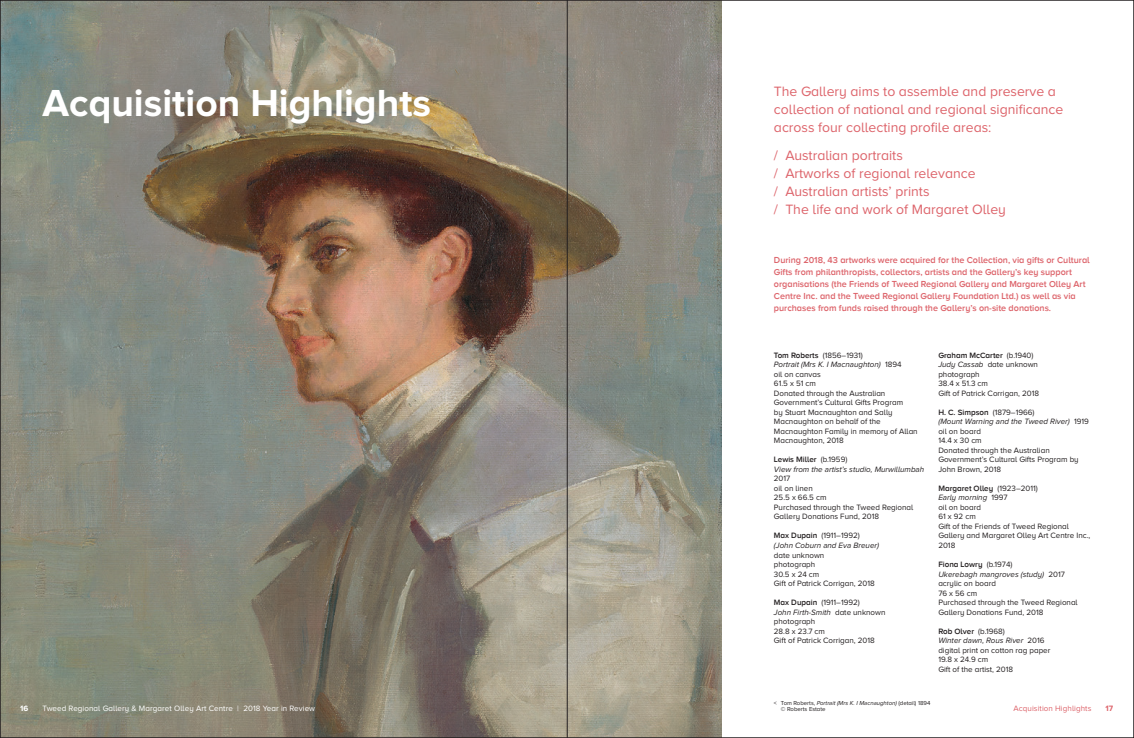
<style>
.page{position:relative;width:1134px;height:738px;background:#fff}
.page>*{position:absolute;margin:0;border:0;box-sizing:border-box;transform-origin:0 0}
.t1{font:700 39px "Proxima Nova";color:#fff}
.t2{font:14px/18px "Proxima Nova A";color:#dd646b}
.t3{font:600 9px/12px "Proxima Nova A";color:#dd646b}
.t4{font:8px/9.5px "Proxima Nova A";color:#231f20}
.t5{font:italic 8px/9.5px "Proxima Nova A";color:#231f20}
.t6{font:600 8px "Proxima Nova A";color:#231f20}
.t7{font:8px "Proxima Nova A";letter-spacing:.01em;color:#fff}
.t8{font:8px "Proxima Nova A";letter-spacing:.01em;color:#dd646b}
.t9{font:700 8px "Proxima Nova A";color:#dd646b}
.t10{font:700 8px "Proxima Nova A";color:#fff}
.t11{font:italic 6px "Proxima Nova A";color:#231f20}
.t12{font:6px "Proxima Nova A";color:#231f20}
.s1{font-weight:600}
.s2{font-style:normal}
.s3{font-weight:400}
.s4{font-style:italic}
</style>
<div class="page">
<img style="left:2px;top:2px;width:719px;height:733px">
<hr style="left:567px;top:0;width:1px;height:737px;background:#231f20">
<p class="t1" style="left:43px;top:80px;width:390px">Acquisition Highlights</p>
<p class="t2" style="left:774px;top:82px;width:291px">The Gallery aims to assemble and preserve a collection of national and regional significance across four collecting profile areas:</p>
<p class="t2" style="left:774px;top:146px;width:130px">/ Australian portraits</p>
<p class="t2" style="left:774px;top:164px;width:203px">/ Artworks of regional relevance</p>
<p class="t2" style="left:774px;top:182px;width:157px">/ Australian artists’ prints</p>
<p class="t2" style="left:774px;top:200px;width:233px">/ The life and work of Margaret Olley</p>
<p class="t3" style="left:774px;top:253px;width:317px">During 2018, 43 artworks were acquired for the Collection, via gifts or Cultural Gifts from philanthropists, collectors, artists and the Gallery’s key support organisations (the Friends of Tweed Regional Gallery and Margaret Olley Art Centre Inc. and the Tweed Regional Gallery Foundation Ltd.) as well as via purchases from funds raised through the Gallery’s on-site donations.</p>
<p class="t10" style="left:20px;top:703px;width:10px">16</p>
<p class="t7" style="left:42px;top:703px;width:274px">Tweed Regional Gallery &amp; Margaret Olley Art Centre | 2018 Year in Review</p>
<p class="t4" style="left:774px;top:350px;width:90px"><span class="s1">Tom Roberts</span> (1856–1931)</p>
<p class="t5" style="left:774px;top:359px;width:129px">Portrait (Mrs K. I Macnaughton) <span class="s2">1894</span></p>
<p class="t4" style="left:774px;top:369px;width:48px">oil on canvas</p>
<p class="t4" style="left:774px;top:378px;width:43px">61.5 x 51 cm</p>
<p class="t4" style="left:774px;top:388px;width:145px">Donated through the Australian<br>Government’s Cultural Gifts Program<br>by Stuart Macnaughton and Sally<br>Macnaughton on behalf of the<br>Macnaughton Family in memory of Allan<br>Macnaughton, 2018</p>
<p class="t6" style="left:774px;top:455px;width:75px">Lewis Miller <span class="s3">(b.1959)</span></p>
<p class="t5" style="left:774px;top:464px;width:152px">View from the artist’s studio, Murwillumbah<br><span class="s2">2017</span></p>
<p class="t4" style="left:774px;top:483px;width:40px">oil on linen</p>
<p class="t4" style="left:774px;top:492px;width:54px">25.5 x 66.5 cm</p>
<p class="t4" style="left:774px;top:502px;width:141px">Purchased through the Tweed Regional<br>Gallery Donations Fund, 2018</p>
<p class="t4" style="left:774px;top:530px;width:87px"><span class="s1">Max Dupain</span> (1911–1992)</p>
<p class="t5" style="left:774px;top:540px;width:107px">(John Coburn and Eva Breuer) <span class="s2">date unknown</span></p>
<p class="t4" style="left:774px;top:559px;width:43px">photograph</p>
<p class="t4" style="left:774px;top:568px;width:47px">30.5 x 24 cm</p>
<p class="t4" style="left:774px;top:578px;width:102px">Gift of Patrick Corrigan, 2018</p>
<p class="t4" style="left:774px;top:597px;width:87px"><span class="s1">Max Dupain</span> (1911–1992)</p>
<p class="t5" style="left:774px;top:606px;width:113px">John Firth-Smith <span class="s2">date unknown</span></p>
<p class="t4" style="left:774px;top:616px;width:43px">photograph</p>
<p class="t4" style="left:774px;top:625px;width:53px">28.8 x 23.7 cm</p>
<p class="t4" style="left:774px;top:635px;width:102px">Gift of Patrick Corrigan, 2018</p>
<p class="t6" style="left:938px;top:350px;width:97px">Graham McCarter <span class="s3">(b.1940)</span></p>
<p class="t4" style="left:938px;top:359px;width:101px"><span class="s4">Judy Cassab</span> date unknown</p>
<p class="t4" style="left:938px;top:369px;width:43px">photograph</p>
<p class="t4" style="left:938px;top:378px;width:51px">38.4 x 51.3 cm</p>
<p class="t4" style="left:938px;top:388px;width:102px">Gift of Patrick Corrigan, 2018</p>
<p class="t6" style="left:938px;top:407px;width:98px">H. C. Simpson <span class="s3">(1879–1966)</span></p>
<p class="t5" style="left:938px;top:416px;width:152px">(Mount Warning and the Tweed River) <span class="s2">1919</span></p>
<p class="t4" style="left:938px;top:426px;width:44px">oil on board</p>
<p class="t4" style="left:938px;top:435px;width:45px">14.4 x 30 cm</p>
<p class="t4" style="left:938px;top:445px;width:142px">Donated through the Australian<br>Government’s Cultural Gifts Program by<br>John Brown, 2018</p>
<p class="t6" style="left:938px;top:483px;width:101px">Margaret Olley <span class="s3">(1923–2011)</span></p>
<p class="t5" style="left:938px;top:492px;width:71px">Early morning <span class="s2">1997</span></p>
<p class="t4" style="left:938px;top:502px;width:44px">oil on board</p>
<p class="t4" style="left:938px;top:511px;width:39px">61 x 92 cm</p>
<p class="t4" style="left:938px;top:521px;width:154px">Gift of the Friends of Tweed Regional<br>Gallery and Margaret Olley Art Centre Inc.,<br>2018</p>
<p class="t6" style="left:938px;top:559px;width:76px">Fiona Lowry <span class="s3">(b.1974)</span></p>
<p class="t5" style="left:938px;top:568px;width:128px">Ukerebagh mangroves (study) <span class="s2">2017</span></p>
<p class="t4" style="left:938px;top:578px;width:59px">acrylic on board</p>
<p class="t4" style="left:938px;top:587px;width:40px">76 x 56 cm</p>
<p class="t4" style="left:938px;top:597px;width:141px">Purchased through the Tweed Regional<br>Gallery Donations Fund, 2018</p>
<p class="t6" style="left:938px;top:626px;width:68px">Rob Olver <span class="s3">(b.1968)</span></p>
<p class="t5" style="left:938px;top:635px;width:108px">Winter dawn, Rous River <span class="s2">2016</span></p>
<p class="t4" style="left:938px;top:644px;width:114px">digital print on cotton rag paper</p>
<p class="t4" style="left:938px;top:654px;width:51px">19.8 x 24.9 cm</p>
<p class="t4" style="left:938px;top:663px;width:76px">Gift of the artist, 2018</p>
<p class="t11" style="left:774px;top:699px;width:158px"><span class="s2">&lt; Tom Roberts,</span> Portrait (Mrs K. I Macnaughton) <span class="s2">(detail) 1894</span></p>
<p class="t12" style="left:781px;top:705px;width:46px">© Roberts Estate</p>
<p class="t8" style="left:1013px;top:703px;width:79px">Acquisition Highlights</p>
<p class="t9" style="left:1106px;top:703px;width:9px">17</p>
</div>
